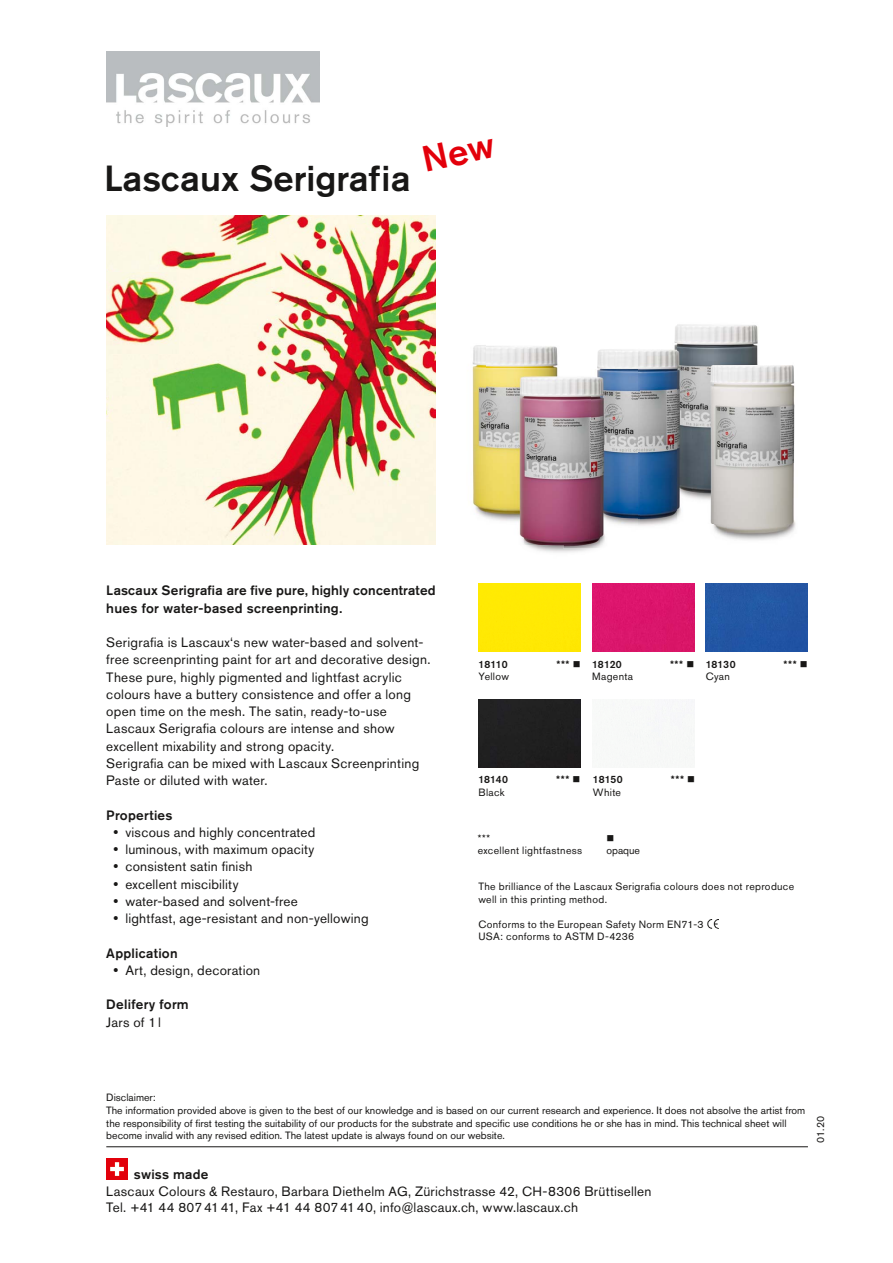
<style>
.page{position:relative;width:893px;height:1263px;background:#fff}
.page>*{position:absolute;margin:0;border:0;box-sizing:border-box;transform-origin:0 0}
.t1{font:500 36px "Akzidenz Grotesk BE";color:#181716}
.t2{font:13.5px/17.2px "Akzidenz Grotesk BE";letter-spacing:.02em;color:#181716}
.t3{font:500 13.5px/17.2px "Akzidenz Grotesk BE";letter-spacing:.02em;color:#181716}
.t4{font:10.5px/12.6px "Akzidenz Grotesk BE";color:#181716}
.t5{font:10.5px/12.6px "Akzidenz Grotesk BE";letter-spacing:.03em;color:#181716}
.t6{font:500 10.5px "Akzidenz Grotesk BE";letter-spacing:-.01em;color:#181716}
.t7{font:10.5px "Wingdings";color:#181716}
.s1{font-weight:500}
.s2{font-size:13.2px}
</style>
<div class="page">
<img style="left:637px;top:350px;width:4px;height:148px">
<img style="left:637px;top:498px;width:24px;height:28px">
<img style="left:641px;top:326px;width:36px;height:198px">
<img style="left:472px;top:345px;width:14px;height:173px">
<img style="left:590px;top:349px;width:47px;height:155px">
<img style="left:587px;top:504px;width:50px;height:44px">
<img style="left:527px;top:545px;width:60px;height:8px">
<img style="left:587px;top:548px;width:8px;height:2px">
<img style="left:486px;top:346px;width:104px;height:199px">
<img style="left:791px;top:365px;width:4px;height:148px">
<img style="left:714px;top:524px;width:63px;height:16px">
<img style="left:777px;top:513px;width:19px;height:26px">
<img style="left:677px;top:324px;width:114px;height:147px">
<img style="left:677px;top:471px;width:37px;height:57px">
<img style="left:106px;top:215px;width:330px;height:330px">
<img style="left:106px;top:273px;width:73px;height:80px">
<img style="left:106px;top:1159px;width:21px;height:21px">
<hr style="left:106px;top:1146px;width:702px;height:1px;background:#181716">
<svg style="left:707px;top:919px;width:11px;height:9px"></svg>
<div style="left:479px;top:584px;width:102px;height:68px;background:#ffe903"></div>
<div style="left:479px;top:699px;width:102px;height:68px;background:#202020"></div>
<div style="left:592px;top:584px;width:102px;height:68px;background:#db156c"></div>
<img style="left:596px;top:701px;width:98px;height:66px">
<div style="left:706px;top:584px;width:102px;height:68px;background:#2356a4"></div>
<img style="left:106px;top:51px;width:213px;height:75px">
<h1 class="t1" style="left:104px;top:156px;width:308px">Lascaux Serigrafia</h1>
<p class="t3" style="left:106px;top:582px;width:331px">Lascaux Serigrafia are five pure, highly concentrated hues for water-based screenprinting.</p>
<p class="t2" style="left:106px;top:634px;width:326px">Serigrafia is Lascaux‘s new water-based and solvent&shy;free screenprinting paint for art and decorative design.<br>These pure, highly pigmented and lightfast acrylic colours have a buttery consistence and offer a long open time on the mesh. The satin, ready-to-use Lascaux Serigrafia colours are intense and show excellent mixability and strong opacity.<br>Serigrafia can be mixed with Lascaux Screenprinting Paste or diluted with water.</p>
<p class="t3" style="left:106px;top:806px;width:68px">Properties</p>
<p class="t2" style="left:113px;top:823px;width:204px">• viscous and highly concentrated</p>
<p class="t2" style="left:113px;top:841px;width:203px">• luminous, with maximum opacity</p>
<p class="t2" style="left:113px;top:858px;width:141px">• consistent satin finish</p>
<p class="t2" style="left:113px;top:875px;width:127px">• excellent miscibility</p>
<p class="t2" style="left:113px;top:892px;width:187px">• water-based and solvent-free</p>
<p class="t2" style="left:113px;top:910px;width:257px">• lightfast, age-resistant and non-yellowing</p>
<p class="t3" style="left:106px;top:944px;width:73px">Application</p>
<p class="t2" style="left:113px;top:961px;width:149px">• Art, design, decoration</p>
<p class="t3" style="left:106px;top:996px;width:84px">Delifery form</p>
<p class="t2" style="left:106px;top:1013px;width:56px">Jars of 1 l</p>
<p class="t6" style="left:479px;top:657px;width:30px">18110</p>
<p class="t6" style="left:556px;top:657px;width:26px">*** ■</p>
<p class="t4" style="left:479px;top:670px;width:32px">Yellow</p>
<p class="t6" style="left:592px;top:657px;width:31px">18120</p>
<p class="t6" style="left:670px;top:657px;width:26px">*** ■</p>
<p class="t5" style="left:592px;top:670px;width:42px">Magenta</p>
<p class="t6" style="left:706px;top:657px;width:31px">18130</p>
<p class="t6" style="left:784px;top:657px;width:26px">*** ■</p>
<p class="t4" style="left:706px;top:670px;width:26px">Cyan</p>
<p class="t6" style="left:478px;top:773px;width:31px">18140</p>
<p class="t6" style="left:556px;top:773px;width:26px">*** ■</p>
<p class="t4" style="left:478px;top:785px;width:28px">Black</p>
<p class="t6" style="left:593px;top:773px;width:31px">18150</p>
<p class="t6" style="left:671px;top:773px;width:26px">*** ■</p>
<p class="t4" style="left:593px;top:785px;width:30px">White</p>
<p class="t5" style="left:478px;top:832px;width:106px">***<br>excellent lightfastness</p>
<p class="t7" style="left:606px;top:832px;width:9px">■</p>
<p class="t4" style="left:606px;top:844px;width:35px">opaque</p>
<p class="t5" style="left:478px;top:880px;width:317px">The brilliance of the Lascaux Serigrafia colours does not reproduce well in this printing method.</p>
<p class="t5" style="left:478px;top:918px;width:227px">Conforms to the European Safety Norm EN71-3<br>USA: conforms to ASTM D-4236</p>
<p class="t4" style="left:106px;top:1091px;width:701px">Disclaimer:<br>The information provided above is given to the best of our knowledge and is based on our current research and experience. It does not absolve the artist from the responsibility of first testing the suitability of our products for the substrate and specific use conditions he or she has in mind. This technical sheet will become invalid with any revised edition. The latest update is always found on our website.</p>
<p class="t2" style="left:106px;top:1166px;width:547px;line-height:16.2px;text-indent:28px"><span class="s1">swiss made<br></span>Lascaux Colours &amp; Restauro, Barbara Diethelm <span class="s2">AG</span>, Zürichstrasse 42, <span class="s2">CH</span>-8306 Brüttisellen<br>Tel. +41 44 807 41 41, Fax +41 44 807 41 40, info@lascaux.ch, www.lascaux.ch</p>
<p class="t4" style="left:814px;top:1143px;width:28px;rotate:-90deg">01.20</p>
</div>
